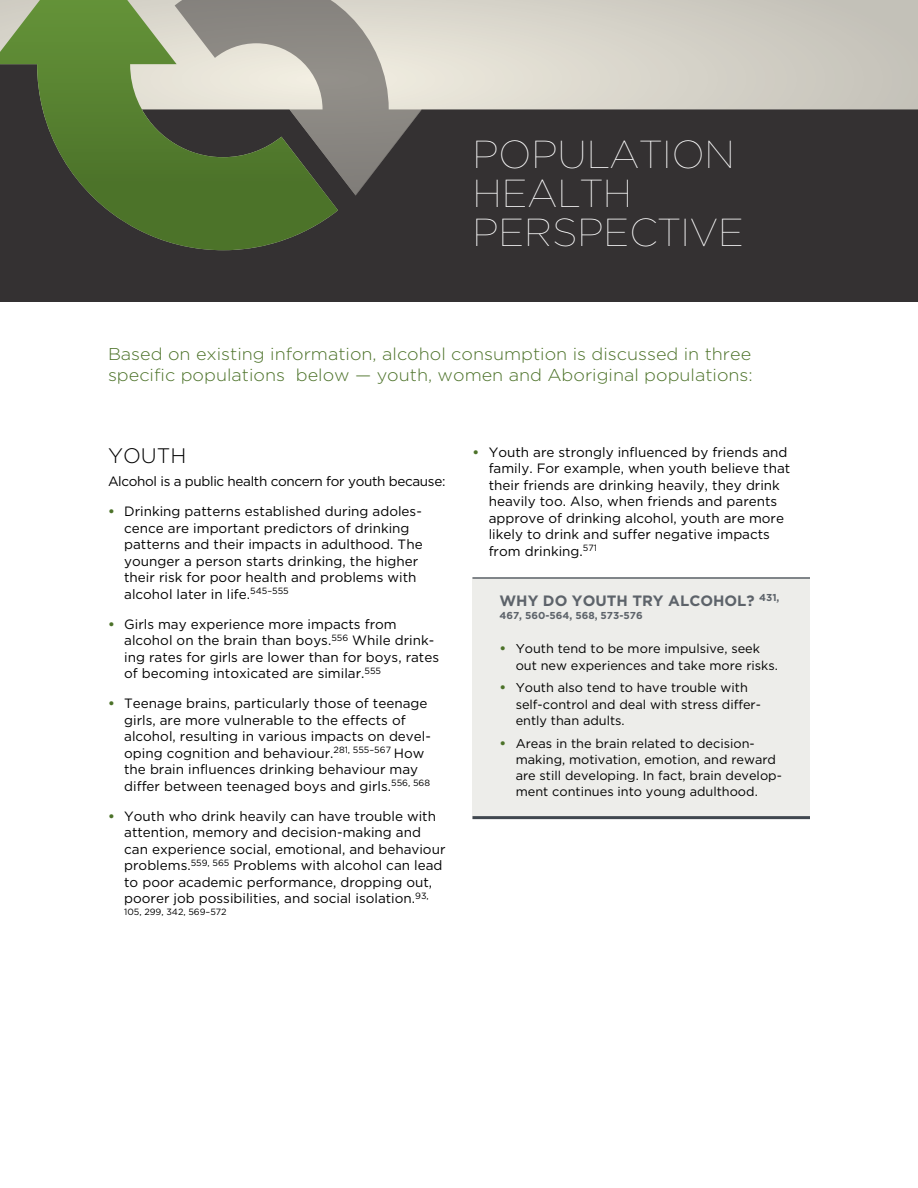
<style>
.page{position:relative;width:918px;height:1188px;background:#fff}
.page>*{position:absolute;margin:0;border:0;box-sizing:border-box;transform-origin:0 0}
.t1{font:100 39px/39px "Gotham HTF";color:#fff}
.t2{font:300 21px "Gotham HTF";color:#000}
.t3{font:300 17.1px/21.3px "Gotham HTF";color:#4c7229;scale:1.05 1}
.t4{font:700 15px "Gotham HTF";color:#5d636a}
.t5{font:13.5px/16.5px "Gotham HTF";color:#000}
.t6{font:13.5px "Gotham HTF";letter-spacing:-.025em;color:#000}
.t7{font:12.75px/16.2px "Gotham HTF";color:#000}
.t8{font:700 10.05px "Gotham HTF";color:#5d636a}
.t9{font:9px "Gotham HTF";color:#000}
.s1{font-weight:700;color:#4c7229}
.s2{font-weight:700;font-size:13.5px;color:#4c7229}
</style>
<div class="page">
<svg style="left:422px;top:0;width:496px;height:64px;background:#d2cfc5"></svg>
<svg style="left:0;top:64px;width:918px;height:237px;background:#4d4a49"></svg>
<svg style="left:190px;top:250px;width:88px;height:1px"></svg>
<svg style="left:338px;top:0;width:84px;height:195px;background:#98958f"></svg>
<svg style="left:0;top:0;width:338px;height:250px;background:#697954"></svg>
<div style="left:472px;top:577px;width:338px;height:242px;background:#ededea"></div>
<hr style="left:472px;top:577px;width:338px;height:2px;background:#5d636a">
<hr style="left:472px;top:816px;width:338px;height:3px;background:#40474f">
<h1 class="t1" style="left:472px;top:134px;width:273px">POPULATION<br>HEALTH<br>PERSPECTIVE</h1>
<p class="t3" style="left:108px;top:343px;width:616px">Based on existing information, alcohol consumption is discussed in three specific populations below — youth, women and Aboriginal populations:</p>
<h2 class="t2" style="left:108px;top:444px;width:80px">YOUTH</h2>
<p class="t6" style="left:108px;top:474px;width:339px">Alcohol is a public health concern for youth because:</p>
<p class="t5" style="left:124px;top:503px;width:300px;text-indent:-16px"><span class="s1">•</span> Drinking patterns established during adoles&shy;cence are important predictors of drinking patterns and their impacts in adulthood. The younger a person starts drinking, the higher their risk for poor health and problems with alcohol later in life.<sup>545–555</sup></p>
<p class="t5" style="left:124px;top:616px;width:316px;text-indent:-16px"><span class="s1">•</span> Girls may experience more impacts from alcohol on the brain than boys.<sup>556</sup> While drink&shy;ing rates for girls are lower than for boys, rates of becoming intoxicated are similar.<sup>555</sup></p>
<p class="t5" style="left:124px;top:695px;width:308px;text-indent:-16px"><span class="s1">•</span> Teenage brains, particularly those of teenage girls, are more vulnerable to the effects of alcohol, resulting in various impacts on devel&shy;oping cognition and behaviour.<sup>281,</sup> <sup>555–567</sup> How the brain influences drinking behaviour may differ between teenaged boys and girls.<sup>556,</sup> <sup>568</sup></p>
<p class="t5" style="left:124px;top:808px;width:323px;text-indent:-16px"><span class="s1">•</span> Youth who drink heavily can have trouble with attention, memory and decision-making and can experience social, emotional, and behaviour problems.<sup>559,</sup> <sup>565</sup> Problems with alcohol can lead to poor academic performance, dropping out, poorer job possibilities, and social isolation.<sup>93,</sup></p>
<p class="t9" style="left:124px;top:907px;width:104px">105, 299, 342, 569–572</p>
<p class="t5" style="left:489px;top:444px;width:303px;text-indent:-16px"><span class="s1">•</span> Youth are strongly influenced by friends and family. For example, when youth believe that their friends are drinking heavily, they drink heavily too. Also, when friends and parents approve of drinking alcohol, youth are more likely to drink and suffer negative impacts from drinking.<sup>571</sup></p>
<p class="t4" style="left:500px;top:592px;width:282px">WHY DO YOUTH TRY ALCOHOL? <sup>431,</sup></p>
<p class="t8" style="left:499px;top:609px;width:145px">467, 560-564, 568, 573-576</p>
<p class="t7" style="left:516px;top:641px;width:264px;text-indent:-16px"><span class="s2">•</span> Youth tend to be more impulsive, seek out new experiences and take more risks.</p>
<p class="t7" style="left:516px;top:680px;width:247px;text-indent:-16px"><span class="s2">•</span> Youth also tend to have trouble with self-control and deal with stress differ&shy;ently than adults.</p>
<p class="t7" style="left:516px;top:735px;width:268px;text-indent:-16px"><span class="s2">•</span> Areas in the brain related to decision&shy;making, motivation, emotion, and reward are still developing. In fact, brain develop&shy;ment continues into young adulthood.</p>
</div>
